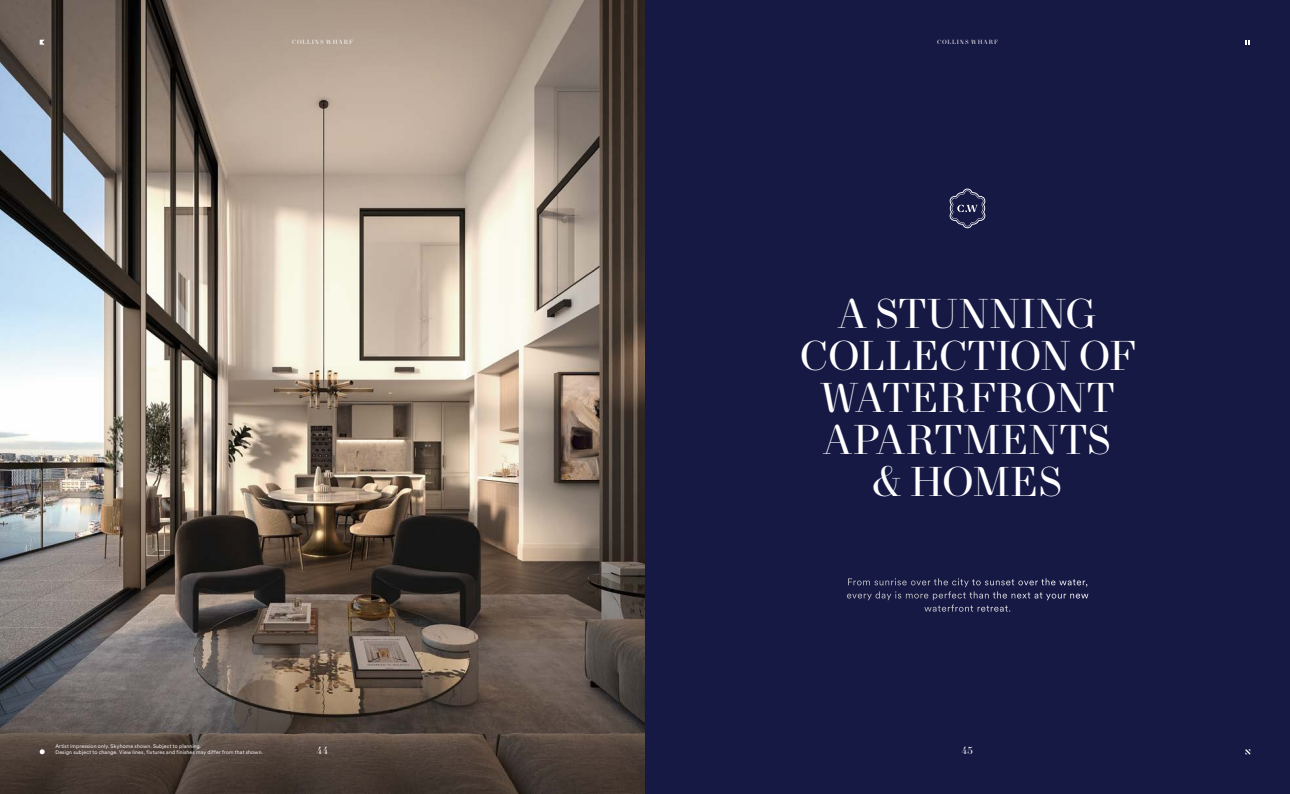
<style>
.page{position:relative;width:1290px;height:794px;background:#171945}
.page>*{position:absolute;margin:0;border:0;box-sizing:border-box;transform-origin:0 0}
.t1{font:42px/42px "New Paris Headline";letter-spacing:-.005em;color:#fff;text-align:center}
.t2{font:10.5px "New Paris Headline";color:#fff}
.t3{font:9.62px/13.1px "Circular XX";letter-spacing:.05em;color:#fff;text-align:center}
.t4{font:6.12px "New Paris Headline";letter-spacing:.14em;color:#fff}
.t5{font:5.25px/6.3px "Circular XX";letter-spacing:.025em;color:#fff}
</style>
<div class="page">
<img style="left:0;top:0;width:645px;height:794px">
<svg style="left:949px;top:189px;width:37px;height:39px"></svg>
<svg style="left:1245px;top:40px;width:5px;height:5px"></svg>
<svg style="left:1245px;top:749px;width:5px;height:5px"></svg>
<svg style="left:40px;top:40px;width:5px;height:5px"></svg>
<svg style="left:40px;top:749px;width:5px;height:5px"></svg>
<p class="t4" style="left:292px;top:39px;width:62px">COLLINS WHARF</p>
<p class="t4" style="left:937px;top:39px;width:62px">COLLINS WHARF</p>
<p class="t5" style="left:55px;top:743px;width:209px">Artist impression only. Skyhome shown. Subject to planning.<br>Design subject to change. View lines, fixtures and finishes may differ from that shown.</p>
<h1 class="t1" style="left:799px;top:294px;width:337px">A STUNNING<br>COLLECTION OF<br>WATERFRONT<br>APARTMENTS<br>&amp; HOMES</h1>
<h3 class="t3" style="left:846px;top:575px;width:244px">From sunrise over the city to sunset over the water, every day is more perfect than the next at your new waterfront retreat.</h3>
<h2 class="t2" style="left:317px;top:744px;width:13px">44</h2>
<h2 class="t2" style="left:962px;top:744px;width:13px">45</h2>
</div>
